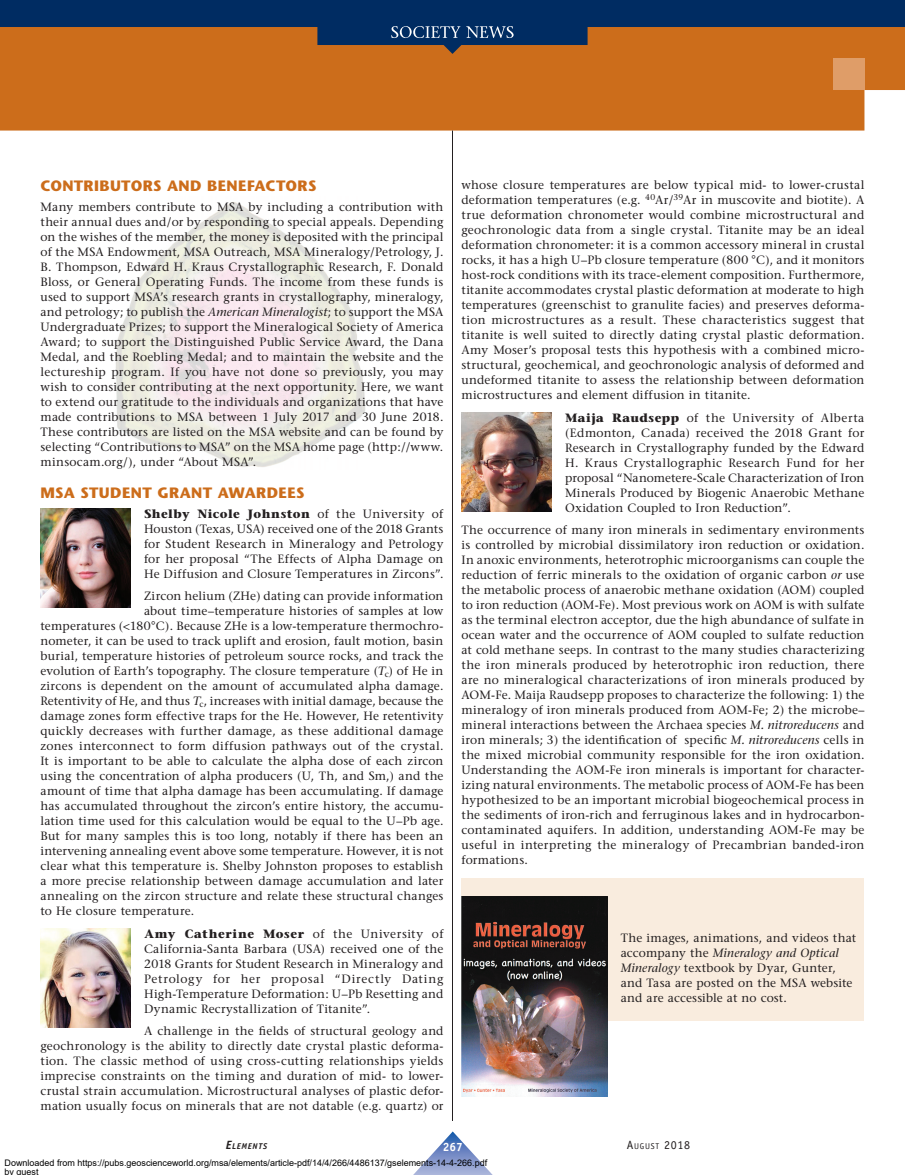
<style>
.page{position:relative;width:905px;height:1175px;background:#fff}
.page>*{position:absolute;margin:0;border:0;box-sizing:border-box;transform-origin:0 0}
.t1{font:700 15px "Stone Sans";letter-spacing:.025em;color:#cc6d1b}
.t2{font:12px/15px "Stone Serif";letter-spacing:.015em;color:#231f20;text-align:justify}
.t3{font:12px "Officina Sans";color:#231f20}
.t4{font:700 12px "Officina Sans";color:#fff}
.t5{font:9px/9px "Arial";color:#000}
.t6{font:italic 700 8.4px "Officina Sans";letter-spacing:.08em;color:#231f20}
.s1{font-style:italic}
.s2{font-weight:700}
.s3{font-size:12px}
.s4{font-size:8.4px}
</style>
<div class="page">
<img style="left:115px;top:202px;width:250px;height:265px">
<div style="left:0;top:54px;width:904px;height:76px;background:#cc6d1b"></div>
<div style="left:832px;top:58px;width:32px;height:32px;background:#df9d68"></div>
<hr style="left:452px;top:130px;width:1px;height:990px;background:#231f20">
<img style="left:40px;top:508px;width:90px;height:99px">
<img style="left:40px;top:928px;width:90px;height:99px">
<img style="left:461px;top:413px;width:90px;height:99px">
<div style="left:461px;top:878px;width:403px;height:142px;background:#f9ecde"></div>
<img style="left:461px;top:896px;width:146px;height:200px">
<svg style="left:0;top:0;width:904px;height:54px;background:#534644"></svg>
<svg style="left:414px;top:1131px;width:78px;height:43px"></svg>
<svg style="left:391px;top:26px;width:122px;height:12px"></svg>
<p class="t1" style="left:40px;top:177px;width:277px">CONTRIBUTORS AND BENEFACTORS</p>
<p class="t2" style="left:40px;top:199px;width:404px">Many members contribute to MSA by including a contribution with their annual dues and/or by responding to special appeals. Depending on the wishes of the member, the money is deposited with the principal of the MSA Endowment, MSA Outreach, MSA Mineralogy/Petrology, J.<br>B. Thompson, Edward H. Kraus Crystallographic Research, F. Donald Bloss, or General Operating Funds. The income from these funds is used to support MSA’s research grants in crystallography, mineralogy, and petrology; to publish the <span class="s1">American Mineralogist</span>; to support the MSA Undergraduate Prizes; to support the Mineralogical Society of America Award; to support the Distinguished Public Service Award, the Dana Medal, and the Roebling Medal; and to maintain the website and the lectureship program. If you have not done so previously, you may wish to consider contributing at the next opportunity. Here, we want to extend our gratitude to the individuals and organizations that have made contributions to MSA between 1 July 2017 and 30 June 2018.<br>These contributors are listed on the MSA website and can be found by selecting “Contributions to MSA” on the MSA home page (http://www. minsocam.org/), under “About MSA”.</p>
<p class="t1" style="left:40px;top:484px;width:265px">MSA STUDENT GRANT AWARDEES</p>
<p class="t2" style="left:144px;top:506px;width:301px"><span class="s2">Shelby Nicole Johnston</span> of the University of Houston (Texas, USA) received one of the 2018 Grants for Student Research in Mineralogy and Petrology for her proposal “The Effects of Alpha Damage on He Diffusion and Closure Temperatures in Zircons”.</p>
<p class="t2" style="left:144px;top:588px;width:301px">Zircon helium (ZHe) dating can provide information</p>
<p class="t2" style="left:144px;top:603px;width:301px">about time–temperature histories of samples at low</p>
<p class="t2" style="left:40px;top:618px;width:404px">temperatures (&lt;180°C). Because ZHe is a low-temperature thermochro-</p>
<p class="t2" style="left:40px;top:633px;width:404px">nometer, it can be used to track uplift and erosion, fault motion, basin</p>
<p class="t2" style="left:40px;top:648px;width:404px">burial, temperature histories of petroleum source rocks, and track the</p>
<p class="t2" style="left:40px;top:663px;width:404px">evolution of Earth’s topography. The closure temperature (<span class="s1">T</span><sub>c</sub>) of He in</p>
<p class="t2" style="left:40px;top:678px;width:404px">zircons is dependent on the amount of accumulated alpha damage.</p>
<p class="t2" style="left:40px;top:693px;width:404px">Retentivity of He, and thus <span class="s1">T</span><sub>c</sub>, increases with initial damage, because the</p>
<p class="t2" style="left:40px;top:708px;width:404px">damage zones form effective traps for the He. However, He retentivity</p>
<p class="t2" style="left:40px;top:723px;width:404px">quickly decreases with further damage, as these additional damage</p>
<p class="t2" style="left:40px;top:738px;width:404px">zones interconnect to form diffusion pathways out of the crystal.</p>
<p class="t2" style="left:40px;top:753px;width:404px">It is important to be able to calculate the alpha dose of each zircon</p>
<p class="t2" style="left:40px;top:768px;width:404px">using the concentration of alpha producers (U, Th, and Sm,) and the</p>
<p class="t2" style="left:40px;top:783px;width:404px">amount of time that alpha damage has been accumulating. If damage</p>
<p class="t2" style="left:40px;top:798px;width:404px">has accumulated throughout the zircon’s entire history, the accumu-</p>
<p class="t2" style="left:40px;top:813px;width:404px">lation time used for this calculation would be equal to the U–Pb age.</p>
<p class="t2" style="left:40px;top:828px;width:404px">But for many samples this is too long, notably if there has been an</p>
<p class="t2" style="left:40px;top:843px;width:404px">intervening annealing event above some temperature. However, it is not</p>
<p class="t2" style="left:40px;top:858px;width:404px">clear what this temperature is. Shelby Johnston proposes to establish</p>
<p class="t2" style="left:40px;top:873px;width:404px">a more precise relationship between damage accumulation and later</p>
<p class="t2" style="left:40px;top:888px;width:404px">annealing on the zircon structure and relate these structural changes</p>
<p class="t2" style="left:40px;top:903px;width:155px">to He closure temperature.</p>
<p class="t2" style="left:144px;top:926px;width:301px"><span class="s2">Amy Catherine Moser</span> of the University of California-Santa Barbara (USA) received one of the 2018 Grants for Student Research in Mineralogy and Petrology for her proposal “Directly Dating High-Temperature Deformation: U–Pb Resetting and Dynamic Recrystallization of Titanite”.</p>
<p class="t2" style="left:40px;top:1023px;width:404px;text-indent:104px">A challenge in the fields of structural geology and geochronology is the ability to directly date crystal plastic deforma&shy;tion. The classic method of using cross-cutting relationships yields imprecise constraints on the timing and duration of mid- to lower&shy;crustal strain accumulation. Microstructural analyses of plastic defor&shy;mation usually focus on minerals that are not datable (e.g. quartz) or</p>
<p class="t2" style="left:461px;top:177px;width:404px">whose closure temperatures are below typical mid- to lower-crustal deformation temperatures (e.g. <sup>40</sup>Ar/<sup>39</sup>Ar in muscovite and biotite). A true deformation chronometer would combine microstructural and geochronologic data from a single crystal. Titanite may be an ideal deformation chronometer: it is a common accessory mineral in crustal rocks, it has a high U–Pb closure temperature (800 °C), and it monitors host-rock conditions with its trace-element composition. Furthermore, titanite accommodates crystal plastic deformation at moderate to high temperatures (greenschist to granulite facies) and preserves deforma&shy;tion microstructures as a result. These characteristics suggest that titanite is well suited to directly dating crystal plastic deformation.<br>Amy Moser’s proposal tests this hypothesis with a combined micro&shy;structural, geochemical, and geochronologic analysis of deformed and undeformed titanite to assess the relationship between deformation microstructures and element diffusion in titanite.</p>
<p class="t2" style="left:565px;top:410px;width:301px"><span class="s2">Maija Raudsepp</span> of the University of Alberta (Edmonton, Canada) received the 2018 Grant for Research in Crystallography funded by the Edward H. Kraus Crystallographic Research Fund for her proposal “Nanometere-Scale Characterization of Iron Minerals Produced by Biogenic Anaerobic Methane Oxidation Coupled to Iron Reduction”.</p>
<p class="t2" style="left:461px;top:522px;width:404px">The occurrence of many iron minerals in sedimentary environments is controlled by microbial dissimilatory iron reduction or oxidation.<br>In anoxic environments, heterotrophic microorganisms can couple the reduction of ferric minerals to the oxidation of organic carbon <span class="s1">or</span> use the metabolic process of anaerobic methane oxidation (AOM) coupled to iron reduction (AOM-Fe). Most previous work on AOM is with sulfate as the terminal electron acceptor, due the high abundance of sulfate in ocean water and the occurrence of AOM coupled to sulfate reduction at cold methane seeps. In contrast to the many studies characterizing the iron minerals produced by heterotrophic iron reduction, there are no mineralogical characterizations of iron minerals produced by AOM-Fe. Maija Raudsepp proposes to characterize the following: 1) the mineralogy of iron minerals produced from AOM-Fe; 2) the microbe– mineral interactions between the Archaea species <span class="s1">M. nitroreducens</span> and iron minerals; 3) the identification of specific <span class="s1">M. nitroreducens</span> cells in the mixed microbial community responsible for the iron oxidation.<br>Understanding the AOM-Fe iron minerals is important for character&shy;izing natural environments. The metabolic process of AOM-Fe has been hypothesized to be an important microbial biogeochemical process in the sediments of iron-rich and ferruginous lakes and in hydrocarbon&shy;contaminated aquifers. In addition, understanding AOM-Fe may be useful in interpreting the mineralogy of Precambrian banded-iron formations.</p>
<p class="t2" style="left:620px;top:930px;width:237px;text-align:left">The images, animations, and videos that accompany the <span class="s1">Mineralogy and Optical Mineralogy</span> textbook by Dyar, Gunter, and Tasa are posted on the MSA website and are accessible at no cost.</p>
<p class="t6" style="left:226px;top:1141px;width:43px"><span class="s3">E</span>LEMENTS</p>
<p class="t4" style="left:443px;top:1139px;width:22px">267</p>
<p class="t3" style="left:627px;top:1138px;width:65px">A<span class="s4">UGUST</span> 2018</p>
<p class="t5" style="left:4px;top:1159px;width:484px">Downloaded from https://pubs.geoscienceworld.org/msa/elements/article-pdf/14/4/266/4486137/gselements-14-4-266.pdf by guest</p>
</div>
